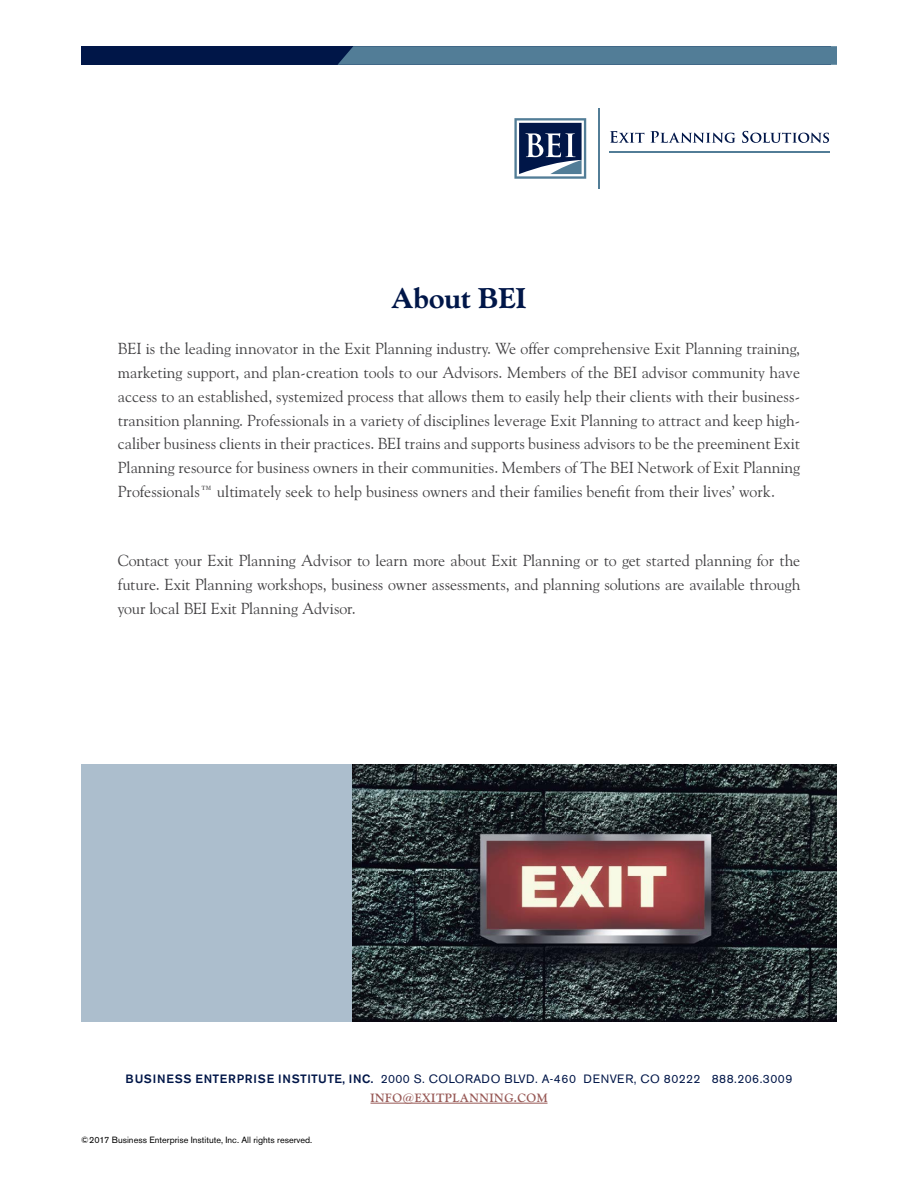
<style>
.page{position:relative;width:918px;height:1188px;background:#fff}
.page>*{position:absolute;margin:0;border:0;box-sizing:border-box;transform-origin:0 0}
.t1{font:800 28.5px "Goudy Old Style BT";color:#001648}
.t2{font:16.05px/24px "Goudy Old Style BT";color:#414042;text-align:justify}
.t3{font:12px "Akzidenz Grotesk BE";letter-spacing:.05em;color:#001648}
.t4{font:700 12px "Goudy Old Style BT";letter-spacing:.04em;color:#975855}
.t5{font:9px "Akzidenz Grotesk BE";color:#000}
.s1{font-weight:500}
</style>
<div class="page">
<hr style="left:598px;top:108px;width:1px;height:81px;background:#527d97">
<hr style="left:609px;top:151px;width:221px;height:2px;background:#527d97">
<svg style="left:610px;top:131px;width:34px;height:12px"></svg>
<svg style="left:650px;top:131px;width:85px;height:12px"></svg>
<svg style="left:742px;top:131px;width:87px;height:12px"></svg>
<svg style="left:514px;top:118px;width:72px;height:61px"></svg>
<hr style="left:370px;top:1103px;width:178px;height:1px;background:#975855">
<div style="left:81px;top:46px;width:750px;height:19px;background:#001648"></div>
<svg style="left:338px;top:46px;width:499px;height:19px;background:#4f7994"></svg>
<div style="left:81px;top:765px;width:756px;height:257px;background:#acbecd"></div>
<img style="left:352px;top:765px;width:485px;height:257px">
<h1 class="t1" style="left:391px;top:281px;width:137px">About BEI</h1>
<p class="t2" style="left:118px;top:336px;width:684px">BEI is the leading innovator in the Exit Planning industry. We offer comprehensive Exit Planning training, marketing support, and plan-creation tools to our Advisors. Members of the BEI advisor community have access to an established, systemized process that allows them to easily help their clients with their business&shy;transition planning. Professionals in a variety of disciplines leverage Exit Planning to attract and keep high&shy;caliber business clients in their practices. BEI trains and supports business advisors to be the preeminent Exit Planning resource for business owners in their communities. Members of The BEI Network of Exit Planning Professionals™ ultimately seek to help business owners and their families benefit from their lives’ work.</p>
<p class="t2" style="left:118px;top:548px;width:684px">Contact your Exit Planning Advisor to learn more about Exit Planning or to get started planning for the future. Exit Planning workshops, business owner assessments, and planning solutions are available through your local BEI Exit Planning Advisor.</p>
<p class="t3" style="left:126px;top:1071px;width:668px"><span class="s1">BUSINESS ENTERPRISE INSTITUTE, INC.</span> 2000 S. COLORADO BLVD. A-460 DENVER, CO 80222 888.206.3009</p>
<p class="t5" style="left:81px;top:1135px;width:233px">©2017 Business Enterprise Institute, Inc. All rights reserved.</p>
<p class="t4" style="left:370px;top:1090px;width:179px">INFO@EXITPLANNING.COM</p>
</div>
